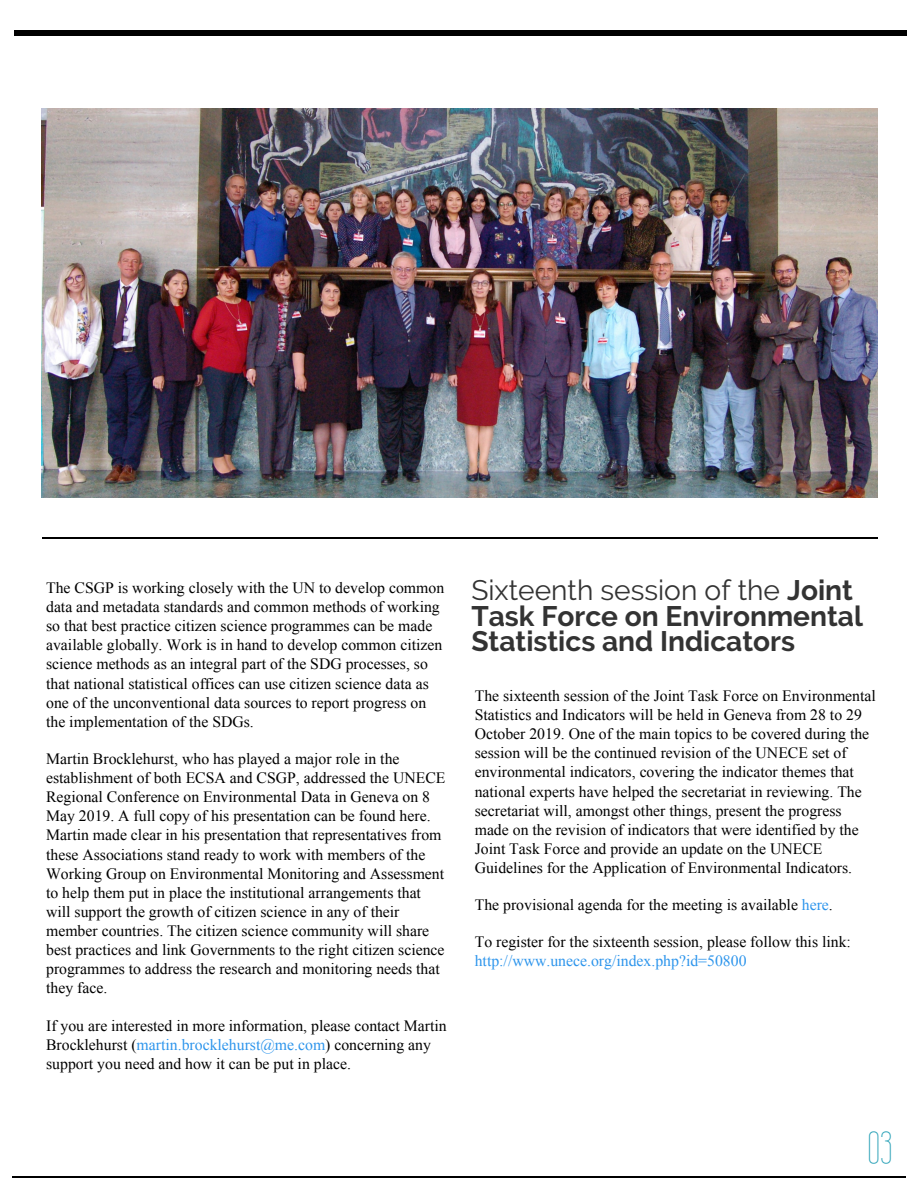
<style>
.page{position:relative;width:918px;height:1188px;background:#fff}
.page>*{position:absolute;margin:0;border:0;box-sizing:border-box;transform-origin:0 0}
.t1{font:45px "Wire One";color:#27a0b6}
.t2{font:700 28.2px/25.8px "Raleway";color:#333}
.t3{font:15.75px/19.2px "Times New Roman";color:#000}
.t4{font:15.75px "Times New Roman";color:#2d95ec}
.s1{color:#2d95ec}
.s2{font-weight:400}
</style>
<div class="page">
<img style="left:42px;top:108px;width:836px;height:389px">
<div style="left:15px;top:30px;width:892px;height:6px;background:#000"></div>
<hr style="left:42px;top:538px;width:836px;height:1px;background:#000">
<hr style="left:12px;top:1177px;width:894px;height:1px;background:#000">
<p class="t3" style="left:46px;top:578px;width:400px">The CSGP is working closely with the UN to develop common data and metadata standards and common methods of working so that best practice citizen science programmes can be made available globally. Work is in hand to develop common citizen science methods as an integral part of the SDG processes, so that national statistical offices can use citizen science data as one of the unconventional data sources to report progress on the implementation of the SDGs.</p>
<p class="t3" style="left:46px;top:749px;width:401px">Martin Brocklehurst, who has played a major role in the establishment of both ECSA and CSGP, addressed the UNECE Regional Conference on Environmental Data in Geneva on 8<br>May 2019. A full copy of his presentation can be found here.<br>Martin made clear in his presentation that representatives from these Associations stand ready to work with members of the Working Group on Environmental Monitoring and Assessment to help them put in place the institutional arrangements that will support the growth of citizen science in any of their member countries. The citizen science community will share best practices and link Governments to the right citizen science programmes to address the research and monitoring needs that they face.</p>
<p class="t3" style="left:46px;top:1015px;width:402px">If you are interested in more information, please contact Martin<br>Brocklehurst (<span class="s1">martin.brocklehurst@me.com</span>) concerning any support you need and how it can be put in place.</p>
<h2 class="t2" style="left:471px;top:577px;width:393px"><span class="s2">Sixteenth session of the</span> Joint<br>Task Force on Environmental<br>Statistics and Indicators</h2>
<p class="t3" style="left:475px;top:686px;width:403px">The sixteenth session of the Joint Task Force on Environmental Statistics and Indicators will be held in Geneva from 28 to 29<br>October 2019. One of the main topics to be covered during the session will be the continued revision of the UNECE set of environmental indicators, covering the indicator themes that national experts have helped the secretariat in reviewing. The secretariat will, amongst other things, present the progress made on the revision of indicators that were identified by the Joint Task Force and provide an update on the UNECE Guidelines for the Application of Environmental Indicators.</p>
<p class="t3" style="left:475px;top:895px;width:360px">The provisional agenda for the meeting is available <span class="s1">here</span>.</p>
<p class="t3" style="left:475px;top:932px;width:378px">To register for the sixteenth session, please follow this link:</p>
<p class="t4" style="left:475px;top:951px;width:273px">http://www.unece.org/index.php?id=50800</p>
<h1 class="t1" style="left:867px;top:1123px;width:27px">03</h1>
</div>
